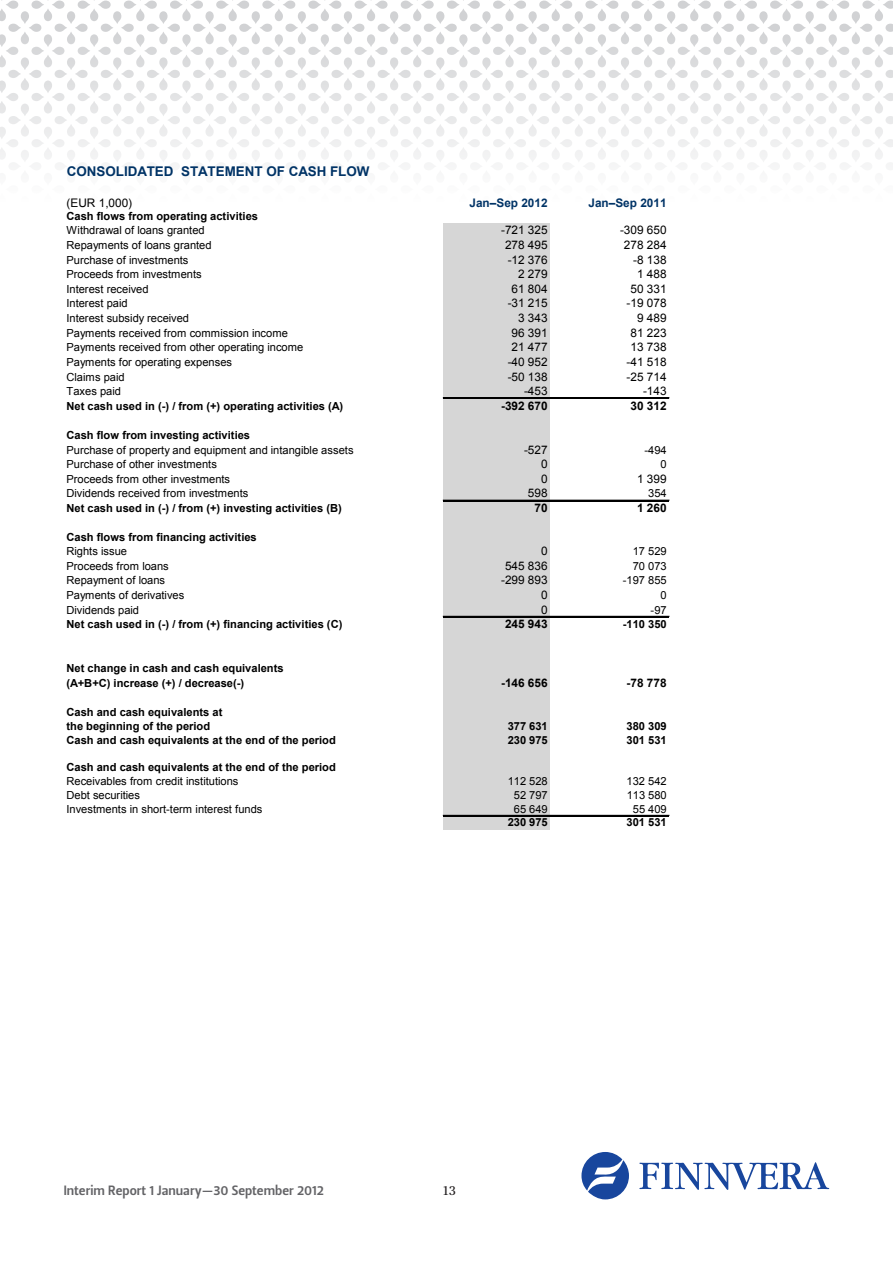
<style>
.page{position:relative;width:893px;height:1263px;background:#fff}
.page>*{position:absolute;margin:0;border:0;box-sizing:border-box;transform-origin:0 0}
.t1{font:13.5px "Leitura Sans Grot 3";color:#636366}
.t2{font:13.5px "Leitura News Roman 2";color:#231f20}
.t3{font:700 13.35px "Arial";color:#036}
.t4{font:11.85px "Arial";color:#000}
.t5{font:700 11.85px "Arial";color:#000}
.t6{font:700 11.85px "Arial";color:#036}
.t7{font:11.1px/14.5px "Arial";color:#000}
.t8{font:700 11.1px/14.5px "Arial";color:#000}
.s1{font-weight:400}
.s2{font-weight:700}
</style>
<div class="page">
<svg style="left:0;top:0;width:302px;height:164px"></svg>
<svg style="left:302px;top:0;width:323px;height:164px"></svg>
<svg style="left:625px;top:0;width:268px;height:164px"></svg>
<svg style="left:581px;top:1152px;width:48px;height:47px"></svg>
<svg style="left:639px;top:1162px;width:190px;height:28px"></svg>
<div style="left:443px;top:223px;width:107px;height:607px;background:#d6d6d6"></div>
<hr style="left:443px;top:398px;width:226px;height:1px;background:#000">
<hr style="left:443px;top:500px;width:226px;height:1px;background:#000">
<hr style="left:443px;top:616px;width:226px;height:1px;background:#000">
<hr style="left:443px;top:815px;width:226px;height:1px;background:#000">
<p class="t3" style="left:67px;top:162px;width:304px">CONSOLIDATED STATEMENT OF CASH FLOW</p>
<p class="t4" style="left:67px;top:195px;width:67px">(EUR 1,000)</p>
<p class="t6" style="left:469px;top:195px;width:80px">Jan–Sep 2012</p>
<p class="t6" style="left:588px;top:195px;width:80px">Jan–Sep 2011</p>
<p class="t8" style="left:66px;top:209px;width:193px">Cash flows from operating activities<br><span class="s1">Withdrawal of loans granted</span></p>
<p class="t4" style="left:501px;top:222px;width:48px">-721 325</p>
<p class="t4" style="left:620px;top:222px;width:48px">-309 650</p>
<p class="t7" style="left:66px;top:238px;width:147px">Repayments of loans granted</p>
<p class="t4" style="left:505px;top:237px;width:44px">278 495</p>
<p class="t4" style="left:624px;top:237px;width:44px">278 284</p>
<p class="t7" style="left:66px;top:252px;width:124px">Purchase of investments</p>
<p class="t4" style="left:508px;top:252px;width:41px">-12 376</p>
<p class="t4" style="left:633px;top:252px;width:35px">-8 138</p>
<p class="t7" style="left:66px;top:267px;width:137px">Proceeds from investments</p>
<p class="t4" style="left:518px;top:266px;width:31px">2 279</p>
<p class="t4" style="left:637px;top:266px;width:31px">1 488</p>
<p class="t7" style="left:66px;top:282px;width:84px">Interest received</p>
<p class="t4" style="left:512px;top:281px;width:38px">61 804</p>
<p class="t4" style="left:630px;top:281px;width:38px">50 331</p>
<p class="t7" style="left:66px;top:296px;width:63px">Interest paid</p>
<p class="t4" style="left:508px;top:295px;width:41px">-31 215</p>
<p class="t4" style="left:627px;top:295px;width:41px">-19 078</p>
<p class="t7" style="left:66px;top:311px;width:124px">Interest subsidy received</p>
<p class="t4" style="left:518px;top:310px;width:31px">3 343</p>
<p class="t4" style="left:637px;top:310px;width:31px">9 489</p>
<p class="t7" style="left:66px;top:326px;width:223px">Payments received from commission income</p>
<p class="t4" style="left:512px;top:325px;width:38px">96 391</p>
<p class="t4" style="left:630px;top:325px;width:38px">81 223</p>
<p class="t7" style="left:66px;top:340px;width:239px">Payments received from other operating income</p>
<p class="t4" style="left:512px;top:339px;width:38px">21 477</p>
<p class="t4" style="left:630px;top:339px;width:38px">13 738</p>
<p class="t7" style="left:66px;top:355px;width:167px">Payments for operating expenses</p>
<p class="t4" style="left:508px;top:354px;width:41px">-40 952</p>
<p class="t4" style="left:627px;top:354px;width:41px">-41 518</p>
<p class="t7" style="left:66px;top:369px;width:60px">Claims paid</p>
<p class="t4" style="left:508px;top:369px;width:41px">-50 138</p>
<p class="t4" style="left:627px;top:369px;width:41px">-25 714</p>
<p class="t7" style="left:66px;top:384px;width:56px">Taxes paid</p>
<p class="t4" style="left:524px;top:383px;width:25px">-453</p>
<p class="t4" style="left:643px;top:383px;width:25px">-143</p>
<p class="t8" style="left:66px;top:399px;width:278px">Net cash used in (-) / from (+) operating activities (A)</p>
<p class="t5" style="left:501px;top:398px;width:48px">-392 670</p>
<p class="t5" style="left:630px;top:398px;width:38px">30 312</p>
<p class="t7" style="left:66px;top:428px;width:289px"><span class="s2">Cash flow from investing activities<br></span>Purchase of property and equipment and intangible assets</p>
<p class="t4" style="left:524px;top:442px;width:25px">-527</p>
<p class="t7" style="left:644px;top:442px;width:24px">-494</p>
<p class="t7" style="left:66px;top:457px;width:152px">Purchase of other investments</p>
<p class="t4" style="left:541px;top:456px;width:8px">0</p>
<p class="t7" style="left:661px;top:457px;width:8px">0</p>
<p class="t7" style="left:66px;top:472px;width:165px">Proceeds from other investments</p>
<p class="t4" style="left:541px;top:471px;width:8px">0</p>
<p class="t4" style="left:637px;top:471px;width:31px">1 399</p>
<p class="t7" style="left:66px;top:486px;width:183px">Dividends received from investments</p>
<p class="t4" style="left:528px;top:485px;width:21px">598</p>
<p class="t7" style="left:648px;top:486px;width:20px">354</p>
<p class="t8" style="left:66px;top:501px;width:277px">Net cash used in (-) / from (+) investing activities (B)</p>
<p class="t5" style="left:534px;top:500px;width:15px">70</p>
<p class="t5" style="left:637px;top:500px;width:31px">1 260</p>
<p class="t8" style="left:66px;top:530px;width:192px">Cash flows from financing activities<br><span class="s1">Rights issue</span></p>
<p class="t4" style="left:541px;top:543px;width:8px">0</p>
<p class="t7" style="left:633px;top:544px;width:35px">17 529</p>
<p class="t7" style="left:66px;top:559px;width:104px">Proceeds from loans</p>
<p class="t4" style="left:505px;top:558px;width:44px">545 836</p>
<p class="t7" style="left:633px;top:559px;width:35px">70 073</p>
<p class="t7" style="left:66px;top:573px;width:100px">Repayment of loans</p>
<p class="t4" style="left:501px;top:572px;width:48px">-299 893</p>
<p class="t7" style="left:623px;top:573px;width:45px">-197 855</p>
<p class="t7" style="left:66px;top:588px;width:119px">Payments of derivatives</p>
<p class="t4" style="left:541px;top:587px;width:8px">0</p>
<p class="t7" style="left:661px;top:588px;width:8px">0</p>
<p class="t7" style="left:66px;top:602px;width:74px">Dividends paid</p>
<p class="t4" style="left:541px;top:602px;width:8px">0</p>
<p class="t7" style="left:651px;top:602px;width:18px">-97</p>
<p class="t8" style="left:66px;top:617px;width:277px">Net cash used in (-) / from (+) financing activities (C)</p>
<p class="t5" style="left:505px;top:616px;width:44px">245 943</p>
<p class="t8" style="left:623px;top:617px;width:45px">-110 350</p>
<p class="t8" style="left:66px;top:661px;width:219px">Net change in cash and cash equivalents (A+B+C) increase (+) / decrease(-)</p>
<p class="t5" style="left:501px;top:675px;width:48px">-146 656</p>
<p class="t5" style="left:627px;top:675px;width:41px">-78 778</p>
<p class="t8" style="left:66px;top:705px;width:157px;line-height:13.8px">Cash and cash equivalents at the beginning of the period</p>
<p class="t8" style="left:508px;top:719px;width:42px">377 631</p>
<p class="t8" style="left:627px;top:719px;width:42px">380 309</p>
<p class="t8" style="left:66px;top:733px;width:271px">Cash and cash equivalents at the end of the period</p>
<p class="t8" style="left:508px;top:733px;width:42px">230 975</p>
<p class="t8" style="left:627px;top:733px;width:42px">301 531</p>
<p class="t8" style="left:66px;top:761px;width:271px;line-height:13.8px">Cash and cash equivalents at the end of the period<br><span class="s1">Receivables from credit institutions</span></p>
<p class="t7" style="left:508px;top:774px;width:42px">112 528</p>
<p class="t7" style="left:627px;top:774px;width:42px">132 542</p>
<p class="t7" style="left:66px;top:788px;width:75px">Debt securities</p>
<p class="t7" style="left:514px;top:788px;width:35px">52 797</p>
<p class="t7" style="left:627px;top:788px;width:42px">113 580</p>
<p class="t7" style="left:66px;top:801px;width:197px">Investments in short-term interest funds</p>
<p class="t7" style="left:514px;top:801px;width:35px">65 649</p>
<p class="t7" style="left:633px;top:801px;width:35px">55 409</p>
<p class="t8" style="left:508px;top:816px;width:42px">230 975</p>
<p class="t8" style="left:627px;top:816px;width:42px">301 531</p>
<p class="t1" style="left:64px;top:1181px;width:262px">Interim Report 1 January—30 September 2012</p>
<p class="t2" style="left:443px;top:1182px;width:14px">13</p>
</div>
